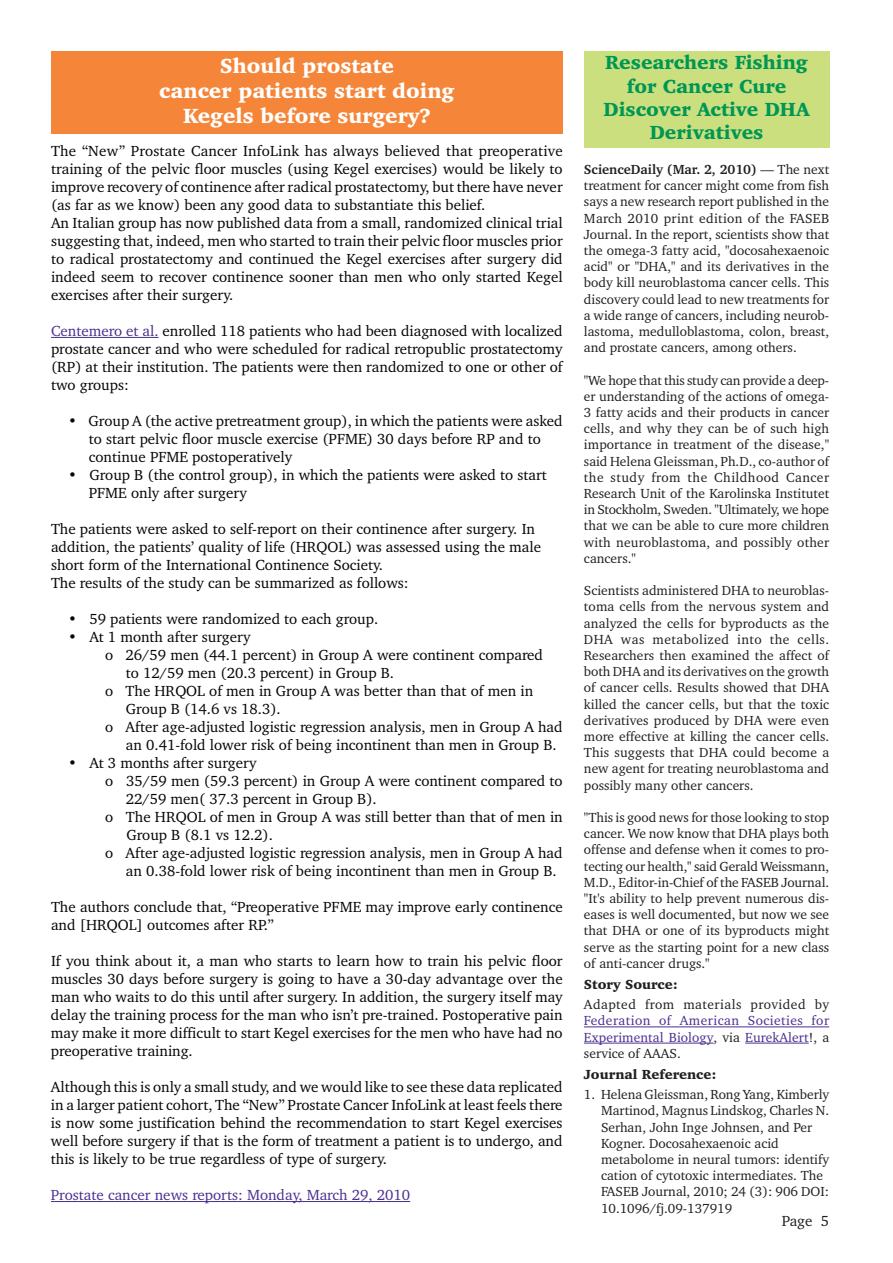
<style>
.page{position:relative;width:893px;height:1263px;background:#fff}
.page>*{position:absolute;margin:0;border:0;box-sizing:border-box;transform-origin:0 0}
.t1{font:900 21px/25.2px "Charter IT Cby BT";color:#fff;text-align:center}
.t2{font:900 19.5px/23.4px "Charter IT Cby BT";color:#009654;text-align:center}
.t3{font:15px/18px "Charter IT Cby BT";color:#070504}
.t4{font:15px "Charter IT Cby BT";color:#4c2f91}
.t5{font:15px "Charter IT Cby BT";color:#231f20}
.t6{font:13.5px/16.2px "Charter IT Cby BT";color:#231f20;text-align:justify}
.t7{font:13.5px/16.2px "Charter IT Cby BT";letter-spacing:.01em;color:#4c2f91;text-align:justify}
.t8{font:13.5px "Charter IT Cby BT";letter-spacing:.035em;color:#231f20}
.t9{font:900 13.5px "Charter IT Cby BT";color:#231f20}
.s1{color:#4c2f91}
.s2{font-weight:700}
.s3{color:#231f20}
</style>
<div class="page">
<div style="left:51px;top:51px;width:512px;height:83px;background:#f58639"></div>
<hr style="left:51px;top:337px;width:108px;height:1px;background:#4c2f91">
<hr style="left:51px;top:1201px;width:359px;height:1px;background:#4c2f91">
<hr style="left:584px;top:1026px;width:245px;height:1px;background:#4c2f91">
<hr style="left:584px;top:1043px;width:130px;height:1px;background:#4c2f91">
<hr style="left:745px;top:1043px;width:64px;height:1px;background:#4c2f91">
<div style="left:584px;top:51px;width:245px;height:96px;background:#ccdf7f"></div>
<h1 class="t1" style="left:159px;top:53px;width:297px">Should prostate<br>cancer patients start doing<br>Kegels before surgery?</h1>
<p class="t3" style="left:51px;top:141px;width:513px">The “New” Prostate Cancer InfoLink has always believed that preoperative training of the pelvic floor muscles (using Kegel exercises) would be likely to improve recovery of continence after radical prostatectomy, but there have never (as far as we know) been any good data to substantiate this belief.<br>An Italian group has now published data from a small, randomized clinical trial suggesting that, indeed, men who started to train their pelvic floor muscles prior to radical prostatectomy and continued the Kegel exercises after surgery did indeed seem to recover continence sooner than men who only started Kegel exercises after their surgery.</p>
<p class="t3" style="left:51px;top:321px;width:513px;text-align:justify"><span class="s1">Centemero et al.</span> enrolled 118 patients who had been diagnosed with localized prostate cancer and who were scheduled for radical retropublic prostatectomy (RP) at their institution. The patients were then randomized to one or other of two groups:</p>
<p class="t3" style="left:89px;top:411px;width:475px;text-indent:-21px">• Group A (the active pretreatment group), in which the patients were asked to start pelvic floor muscle exercise (PFME) 30 days before RP and to continue PFME postoperatively</p>
<p class="t3" style="left:89px;top:465px;width:459px;text-indent:-21px">• Group B (the control group), in which the patients were asked to start<br>PFME only after surgery</p>
<p class="t3" style="left:51px;top:519px;width:492px">The patients were asked to self-report on their continence after surgery. In addition, the patients’ quality of life (HRQOL) was assessed using the male short form of the International Continence Society.<br>The results of the study can be summarized as follows:</p>
<p class="t3" style="left:68px;top:609px;width:312px">• 59 patients were randomized to each group.</p>
<p class="t3" style="left:68px;top:627px;width:184px">• At 1 month after surgery</p>
<p class="t3" style="left:105px;top:645px;width:440px">o 26/59 men (44.1 percent) in Group A were continent compared</p>
<p class="t3" style="left:126px;top:663px;width:270px">to 12/59 men (20.3 percent) in Group B.</p>
<p class="t3" style="left:105px;top:681px;width:430px">o The HRQOL of men in Group A was better than that of men in</p>
<p class="t3" style="left:126px;top:699px;width:156px">Group B (14.6 vs 18.3).</p>
<p class="t3" style="left:105px;top:717px;width:459px">o After age-adjusted logistic regression analysis, men in Group A had</p>
<p class="t3" style="left:126px;top:735px;width:432px">an 0.41-fold lower risk of being incontinent than men in Group B.</p>
<p class="t3" style="left:68px;top:753px;width:190px">• At 3 months after surgery</p>
<p class="t3" style="left:105px;top:771px;width:459px">o 35/59 men (59.3 percent) in Group A were continent compared to</p>
<p class="t3" style="left:126px;top:789px;width:252px">22/59 men( 37.3 percent in Group B).</p>
<p class="t3" style="left:105px;top:807px;width:459px">o The HRQOL of men in Group A was still better than that of men in</p>
<p class="t3" style="left:126px;top:825px;width:148px">Group B (8.1 vs 12.2).</p>
<p class="t3" style="left:105px;top:843px;width:459px">o After age-adjusted logistic regression analysis, men in Group A had</p>
<p class="t3" style="left:126px;top:861px;width:432px">an 0.38-fold lower risk of being incontinent than men in Group B.</p>
<p class="t3" style="left:51px;top:897px;width:513px">The authors conclude that, “Preoperative PFME may improve early continence and [HRQOL] outcomes after RP.”</p>
<p class="t3" style="left:51px;top:951px;width:513px;text-align:justify">If you think about it, a man who starts to learn how to train his pelvic floor muscles 30 days before surgery is going to have a 30-day advantage over the man who waits to do this until after surgery. In addition, the surgery itself may delay the training process for the man who isn’t pre-trained. Postoperative pain may make it more difficult to start Kegel exercises for the men who have had no preoperative training.</p>
<p class="t3" style="left:51px;top:1077px;width:513px;text-align:justify">Although this is only a small study, and we would like to see these data replicated in a larger patient cohort, The “New” Prostate Cancer InfoLink at least feels there is now some justification behind the recommendation to start Kegel exercises well before surgery if that is the form of treatment a patient is to undergo, and this is likely to be true regardless of type of surgery.</p>
<p class="t4" style="left:51px;top:1185px;width:361px">Prostate cancer news reports: Monday, March 29, 2010</p>
<h2 class="t2" style="left:603px;top:50px;width:208px">Researchers Fishing for Cancer Cure<br>Discover Active DHA<br>Derivatives</h2>
<p class="t6" style="left:584px;top:161px;width:247px"><span class="s2">ScienceDaily (Mar. 2, 2010)</span> — The next treatment for cancer might come from fish says a new research report published in the March 2010 print edition of the FASEB Journal. In the report, scientists show that the omega-3 fatty acid, "docosahexaenoic acid" or "DHA," and its derivatives in the body kill neuroblastoma cancer cells. This discovery could lead to new treatments for a wide range of cancers, including neurob&shy;lastoma, medulloblastoma, colon, breast, and prostate cancers, among others.</p>
<p class="t6" style="left:584px;top:371px;width:247px">"We hope that this study can provide a deep&shy;er understanding of the actions of omega-3 fatty acids and their products in cancer cells, and why they can be of such high importance in treatment of the disease," said Helena Gleissman, Ph.D., co-author of the study from the Childhood Cancer Research Unit of the Karolinska Institutet in Stockholm, Sweden. "Ultimately, we hope that we can be able to cure more children with neuroblastoma, and possibly other cancers."</p>
<p class="t6" style="left:584px;top:582px;width:247px">Scientists administered DHA to neuroblas&shy;toma cells from the nervous system and analyzed the cells for byproducts as the DHA was metabolized into the cells.<br>Researchers then examined the affect of both DHA and its derivatives on the growth of cancer cells. Results showed that DHA killed the cancer cells, but that the toxic derivatives produced by DHA were even more effective at killing the cancer cells.<br>This suggests that DHA could become a new agent for treating neuroblastoma and possibly many other cancers.</p>
<p class="t6" style="left:584px;top:809px;width:247px">"This is good news for those looking to stop cancer. We now know that DHA plays both offense and defense when it comes to pro&shy;tecting our health," said Gerald Weissmann, M.D., Editor-in-Chief of the FASEB Journal. "It's ability to help prevent numerous dis&shy;eases is well documented, but now we see that DHA or one of its byproducts might serve as the starting point for a new class of anti-cancer drugs."</p>
<p class="t9" style="left:584px;top:975px;width:96px">Story Source:</p>
<p class="t8" style="left:584px;top:996px;width:247px">Adapted from materials provided by</p>
<p class="t7" style="left:584px;top:1012px;width:247px">Federation of American Societies for Experimental Biology<span class="s3">, via</span> EurekAlert<span class="s3">!, a service of AAAS.</span></p>
<p class="t9" style="left:584px;top:1065px;width:134px">Journal Reference:</p>
<p class="t6" style="left:601px;top:1086px;width:230px;text-align:left;text-indent:-17px">1. Helena Gleissman, Rong Yang, Kimberly Martinod, Magnus Lindskog, Charles N.<br>Serhan, John Inge Johnsen, and Per Kogner. Docosahexaenoic acid metabolome in neural tumors: identify cation of cytotoxic intermediates. The FASEB Journal, 2010; 24 (3): 906 DOI:<br>10.1096/fj.09-137919</p>
<p class="t5" style="left:782px;top:1212px;width:49px">Page 5</p>
</div>
